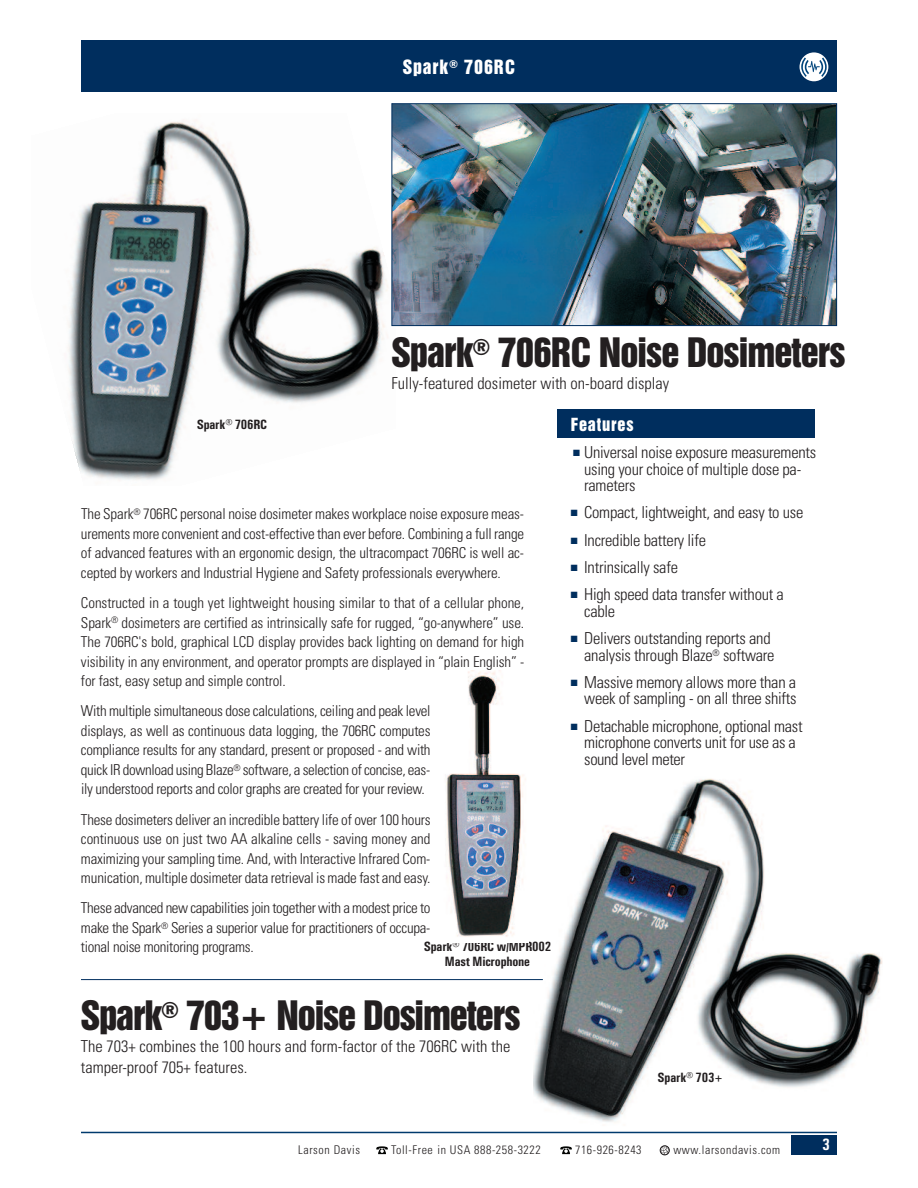
<style>
.page{position:relative;width:918px;height:1188px;background:#fff}
.page>*{position:absolute;margin:0;border:0;box-sizing:border-box;transform-origin:0 0}
.t1{font:37.05px "Swiss 921 BT Regular A";letter-spacing:-.025em;color:#231f20}
.t2{font:18px "Swiss 921 BT Regular A";letter-spacing:.05em;color:#fff}
.t3{font:300 condensed 16.5px/16.5px "Univers";letter-spacing:-.015em;color:#231f20}
.t4{font:16.5px "Swiss 921 BT Regular A";letter-spacing:.05em;color:#fff}
.t5{font:700 condensed 16.5px "Univers";color:#fff}
.t6{font:300 condensed 15px/19.5px "Univers";letter-spacing:-.015em;color:#231f20;text-align:justify}
.t7{font:700 condensed 13.5px/15px "Univers";letter-spacing:-.015em;color:#231f20;text-align:center}
.t8{font:300 condensed 12px "Univers";letter-spacing:.05em;color:#231f20}
.s1{color:#002e5e}
</style>
<div class="page">
<img style="left:533px;top:778px;width:349px;height:354px">
<hr style="left:81px;top:979px;width:462px;height:1px;background:#002e5e">
<img style="left:68px;top:113px;width:327px;height:367px">
<img style="left:394px;top:105px;width:441px;height:219px">
<div style="left:392px;top:103px;width:445px;height:223px;border:1px solid #002e5e"></div>
<div style="left:557px;top:410px;width:258px;height:28px;background:#002e5e"></div>
<img style="left:446px;top:671px;width:80px;height:266px">
<div style="left:792px;top:1135px;width:45px;height:19px;background:#002e5e"></div>
<hr style="left:81px;top:1132px;width:756px;height:1px;background:#003a6d">
<svg style="left:660px;top:1146px;width:9px;height:9px"></svg>
<svg style="left:560px;top:1146px;width:12px;height:8px"></svg>
<svg style="left:376px;top:1146px;width:12px;height:8px"></svg>
<div style="left:81px;top:40px;width:756px;height:52px;background:#002e5e"></div>
<div style="left:800px;top:52px;width:28px;height:29px;background:#fff;border-radius:50%"></div>
<svg style="left:801px;top:58px;width:26px;height:19px"></svg>
<p class="t2" style="left:403px;top:59px;width:114px">Spark<sup>®</sup> 706RC</p>
<p class="t7" style="left:197px;top:417px;width:72px">Spark® 706RC</p>
<h1 class="t1" style="left:391px;top:338px;width:456px">Spark<sup>®</sup> 706RC Noise Dosimeters</h1>
<p class="t3" style="left:391px;top:376px;width:279px">Fully-featured dosimeter with on-board display</p>
<p class="t4" style="left:571px;top:418px;width:64px">Features</p>
<p class="t6" style="left:81px;top:506px;width:445px">The Spark<sup>®</sup> 706RC personal noise dosimeter makes workplace noise exposure meas&shy;urements more convenient and cost-effective than ever before. Combining a full range of advanced features with an ergonomic design, the ultracompact 706RC is well ac&shy;cepted by workers and Industrial Hygiene and Safety professionals everywhere.</p>
<p class="t6" style="left:81px;top:594px;width:445px">Constructed in a tough yet lightweight housing similar to that of a cellular phone, Spark<sup>®</sup> dosimeters are certified as intrinsically safe for rugged, “go-anywhere” use.<br>The 706RC's bold, graphical LCD display provides back lighting on demand for high visibility in any environment, and operator prompts are displayed in “plain English” - for fast, easy setup and simple control.</p>
<p class="t6" style="left:81px;top:703px;width:351px">With multiple simultaneous dose calculations, ceiling and peak level displays, as well as continuous data logging, the 706RC computes compliance results for any standard, present or proposed - and with quick IR download using Blaze<sup>®</sup> software, a selection of concise, eas&shy;ily understood reports and color graphs are created for your review.</p>
<p class="t6" style="left:81px;top:811px;width:351px">These dosimeters deliver an incredible battery life of over 100 hours continuous use on just two AA alkaline cells - saving money and maximizing your sampling time. And, with Interactive Infrared Com&shy;munication, multiple dosimeter data retrieval is made fast and easy.</p>
<p class="t6" style="left:81px;top:900px;width:351px">These advanced new capabilities join together with a modest price to make the Spark<sup>®</sup> Series a superior value for practitioners of occupa&shy;tional noise monitoring programs.</p>
<p class="t7" style="left:424px;top:939px;width:129px">Spark® 706RC w/MPR002<br>Mast Microphone</p>
<h1 class="t1" style="left:81px;top:1001px;width:441px">Spark<sup>®</sup> 703+ Noise Dosimeters</h1>
<p class="t3" style="left:81px;top:1037px;width:431px;line-height:21.6px">The 703+ combines the 100 hours and form-factor of the 706RC with the tamper-proof 705+ features.</p>
<p class="t3" style="left:584px;top:446px;width:233px;text-indent:-11px"><span class="s1">■</span> Universal noise exposure measurements using your choice of multiple dose pa&shy;rameters</p>
<p class="t3" style="left:571px;top:506px;width:234px"><span class="s1">■</span> Compact, lightweight, and easy to use</p>
<p class="t3" style="left:571px;top:533px;width:137px"><span class="s1">■</span> Incredible battery life</p>
<p class="t3" style="left:571px;top:560px;width:109px"><span class="s1">■</span> Intrinsically safe</p>
<p class="t3" style="left:584px;top:588px;width:201px;text-indent:-14px"><span class="s1">■</span> High speed data transfer without a cable</p>
<p class="t3" style="left:571px;top:632px;width:205px;text-align:right"><span class="s1">■</span> Delivers outstanding reports and analysis through Blaze<sup>®</sup> software</p>
<p class="t3" style="left:571px;top:675px;width:227px;text-align:right"><span class="s1">■</span> Massive memory allows more than a week of sampling - on all three shifts</p>
<p class="t3" style="left:584px;top:719px;width:220px;text-indent:-13px"><span class="s1">■</span> Detachable microphone, optional mast microphone converts unit for use as a sound level meter</p>
<p class="t7" style="left:658px;top:1070px;width:67px">Spark® 703+</p>
<p class="t8" style="left:298px;top:1145px;width:63px">Larson Davis</p>
<p class="t8" style="left:391px;top:1145px;width:151px">Toll-Free in USA 888-258-3222</p>
<p class="t8" style="left:575px;top:1145px;width:68px">716-926-8243</p>
<p class="t8" style="left:673px;top:1145px;width:108px">www.larsondavis.com</p>
<p class="t5" style="left:822px;top:1135px;width:9px">3</p>
</div>
